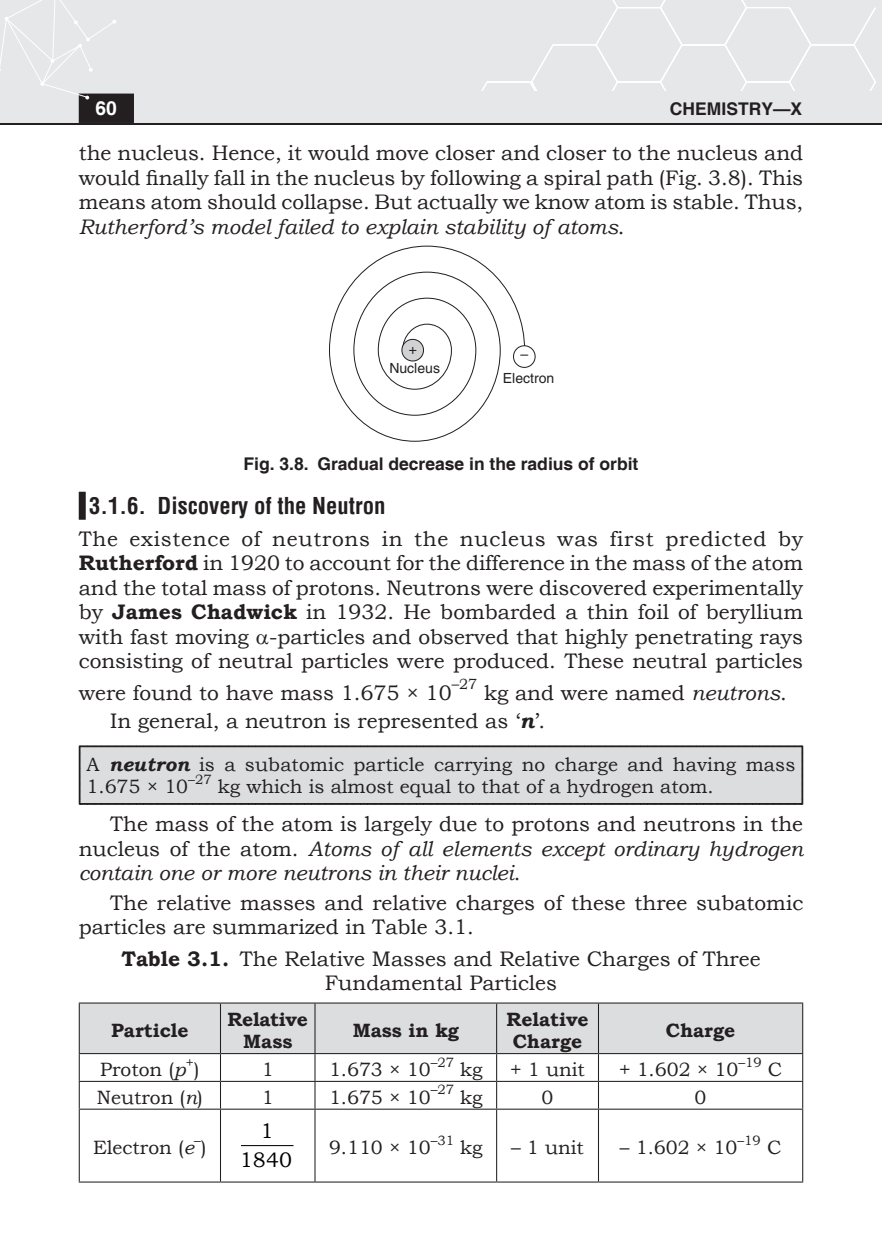
<style>
.page{position:relative;width:882px;height:1260px;background:#fff}
.page>*{position:absolute;margin:0;border:0;box-sizing:border-box;transform-origin:0 0}
.Heading_2{font:700 condensed 22.75px "Helvetica";color:#231f20}
.Body_text{font:21px/24.5px "Bookman Old Style";color:#231f20;text-align:justify}
.Body{font:21px/24.5px "Bookman Old Style";color:#231f20;text-align:justify}
.Body-2{font:italic 21px/24.5px "Bookman Old Style";color:#231f20;text-align:justify}
.t1{font:21px/29.6px "Bookman Old Style";color:#000;text-align:center}
.Body_text-2{font:19.25px/22.8px "Bookman Old Style";color:#231f20}
.Body_text-3{font:700 19.25px/22.8px "Bookman Old Style";color:#231f20;text-align:center}
.t2{font:700 19.25px "Helvetica";color:#fff}
.t3{font:700 17.5px "Helvetica";color:#231f20}
.Body_text-4{font:14.7px "Bookman Old Style";color:#231f20}
.t4{font:14px/24px "Helvetica";color:#231f20}
.Body_text-5{font:13.47px "Bookman Old Style";color:#231f20}
.s1{font-style:italic}
.s2{font-weight:700}
.s3{font-weight:700;font-style:italic}
.s4{font-style:normal}
</style>
<div class="page">
<div style="left:0;top:0;width:882px;height:124px;background:#e6e7e9"></div>
<hr style="left:0;top:124px;width:882px;height:1px;background:#231f20">
<svg style="left:482px;top:0;width:394px;height:90px"></svg>
<div style="left:80px;top:94px;width:53px;height:28px;background:#231f20"></div>
<div style="left:79px;top:94px;width:55px;height:29px;border:2px solid #231f20"></div>
<svg style="left:0;top:0;width:116px;height:100px"></svg>
<div style="left:79px;top:492px;width:7px;height:28px;background:#231f20"></div>
<svg style="left:329px;top:245px;width:196px;height:197px"></svg>
<div style="left:402px;top:339px;width:22px;height:22px;background:#d1d2d4;border-radius:50%"></div>
<div style="left:401px;top:339px;width:23px;height:23px;border:1px solid #231f20;border-radius:50%"></div>
<div style="left:514px;top:346px;width:21px;height:21px;background:#fff;border-radius:50%"></div>
<div style="left:513px;top:345px;width:23px;height:23px;border:1px solid #231f20;border-radius:50%"></div>
<svg style="left:79px;top:745px;width:724px;height:60px"></svg>
<svg style="left:79px;top:1003px;width:724px;height:106px"></svg>
<hr style="left:79px;top:1109px;width:141px;height:1px;background:#231f20">
<hr style="left:79px;top:1110px;width:1px;height:72px;background:#231f20">
<hr style="left:220px;top:1109px;width:95px;height:1px;background:#231f20">
<hr style="left:220px;top:1110px;width:1px;height:72px;background:#231f20">
<hr style="left:315px;top:1109px;width:182px;height:1px;background:#231f20">
<hr style="left:314px;top:1110px;width:2px;height:72px;background:#231f20">
<hr style="left:497px;top:1109px;width:101px;height:1px;background:#231f20">
<hr style="left:496px;top:1110px;width:1px;height:72px;background:#231f20">
<hr style="left:598px;top:1109px;width:205px;height:1px;background:#231f20">
<hr style="left:598px;top:1110px;width:1px;height:72px;background:#231f20">
<hr style="left:802px;top:1110px;width:1px;height:72px;background:#231f20">
<hr style="left:79px;top:1182px;width:141px;height:1px;background:#231f20">
<hr style="left:220px;top:1182px;width:95px;height:1px;background:#231f20">
<hr style="left:315px;top:1182px;width:182px;height:1px;background:#231f20">
<hr style="left:497px;top:1182px;width:101px;height:1px;background:#231f20">
<hr style="left:598px;top:1182px;width:205px;height:1px;background:#231f20">
<hr style="left:242px;top:1145px;width:51px;height:1px;background:#000">
<p class="t2" style="left:95px;top:96px;width:23px">60</p>
<p class="t3" style="left:670px;top:98px;width:134px">CHEMISTRY—X</p>
<p class="Body" style="left:79px;top:141px;width:726px">the nucleus. Hence, it would move closer and closer to the nucleus and would finally fall in the nucleus by following a spiral path (Fig. 3.8). This means atom should collapse. But actually we know atom is stable. Thus, <span class="s1">Rutherford’s model failed to explain stability of atoms</span>.</p>
<p class="t4" style="left:409px;top:337px;width:10px">+</p>
<p class="t4" style="left:389px;top:356px;width:52px">Nucleus</p>
<p class="t4" style="left:503px;top:342px;width:53px;text-indent:17px">–<br>Electron</p>
<p class="t3" style="left:244px;top:453px;width:396px">Fig. 3.8. Gradual decrease in the radius of orbit</p>
<p class="Heading_2" style="left:89px;top:491px;width:298px">3.1.6. Discovery of the Neutron</p>
<p class="Body_text" style="left:79px;top:527px;width:726px">The existence of neutrons in the nucleus was first predicted by <span class="s2">Rutherford</span> in 1920 to account for the difference in the mass of the atom and the total mass of protons. Neutrons were discovered experimentally by <span class="s2">James Chadwick</span> in 1932. He bombarded a thin foil of beryllium with fast moving -particles and observed that highly penetrating rays consisting of neutral particles were produced. These neutral particles</p>
<p class="Body_text" style="left:79px;top:681px;width:374px">were found to have mass 1.675 × 10</p>
<p class="Body_text-4" style="left:452px;top:675px;width:27px">–27</p>
<p class="Body_text" style="left:484px;top:681px;width:304px">kg and were named <span class="s1">neutrons</span>.</p>
<p class="Body" style="left:110px;top:709px;width:437px">In general, a neutron is represented as ‘<span class="s3">n</span>’.</p>
<p class="Body_text-2" style="left:87px;top:753px;width:710px">A <span class="s3">neutron</span> is a subatomic particle carrying no charge and having mass<br>1.675 × 10</p>
<p class="Body_text-5" style="left:188px;top:770px;width:25px">–27</p>
<p class="Body_text-2" style="left:218px;top:776px;width:497px">kg which is almost equal to that of a hydrogen atom.</p>
<p class="Body-2" style="left:79px;top:811px;width:726px;text-indent:32px"><span class="s4">The mass of the atom is largely due to protons and neutrons in the nucleus of the atom.</span> Atoms of all elements except ordinary hydrogen contain one or more neutrons in their nuclei<span class="s4">.</span></p>
<p class="Body" style="left:79px;top:890px;width:726px;text-indent:32px">The relative masses and relative charges of these three subatomic particles are summarized in Table 3.1.</p>
<p class="Body_text" style="left:121px;top:946px;width:641px;text-align:center"><span class="s2">Table 3.1.</span> The Relative Masses and Relative Charges of Three<br>Fundamental Particles</p>
<p class="Body_text-3" style="left:111px;top:1019px;width:79px">Particle</p>
<p class="Body_text-3" style="left:228px;top:1007px;width:82px">Relative<br>Mass</p>
<p class="Body_text-3" style="left:353px;top:1019px;width:108px">Mass in kg</p>
<p class="Body_text-3" style="left:506px;top:1007px;width:84px">Relative<br>Charge</p>
<p class="Body_text-3" style="left:666px;top:1019px;width:71px">Charge</p>
<p class="Body_text-2" style="left:100px;top:1058px;width:101px">Proton (<span class="s1">p</span> )</p>
<p class="Body_text-5" style="left:431px;top:1053px;width:25px">–27</p>
<p class="Body_text-5" style="left:738px;top:1053px;width:25px">–19</p>
<p class="Body_text-5" style="left:186px;top:1053px;width:10px">+</p>
<p class="Body_text-2" style="left:460px;top:1058px;width:24px">kg</p>
<p class="Body_text-2" style="left:510px;top:1058px;width:76px">+ 1 unit</p>
<p class="Body_text-2" style="left:619px;top:1058px;width:121px">+ 1.602 × 10</p>
<p class="Body_text-2" style="left:262px;top:1058px;width:13px">1</p>
<p class="Body_text-2" style="left:329px;top:1058px;width:103px">1.673 × 10</p>
<p class="Body_text-2" style="left:768px;top:1058px;width:16px">C</p>
<p class="Body_text-5" style="left:431px;top:1081px;width:25px">–27</p>
<p class="Body_text-2" style="left:460px;top:1086px;width:24px">kg</p>
<p class="Body_text-2" style="left:542px;top:1086px;width:13px">0</p>
<p class="Body_text-2" style="left:695px;top:1086px;width:13px">0</p>
<p class="Body_text-2" style="left:97px;top:1086px;width:108px">Neutron (<span class="s1">n</span>)</p>
<p class="Body_text-2" style="left:262px;top:1086px;width:13px">1</p>
<p class="Body_text-2" style="left:329px;top:1086px;width:103px">1.675 × 10</p>
<p class="Body_text-2" style="left:93px;top:1136px;width:115px">Electron (<span class="s1">e</span> )</p>
<p class="Body_text-5" style="left:194px;top:1131px;width:8px">–</p>
<p class="t1" style="left:240px;top:1116px;width:54px">1<br>1840</p>
<p class="Body_text-5" style="left:431px;top:1131px;width:25px">–31</p>
<p class="Body_text-2" style="left:329px;top:1136px;width:103px">9.110 × 10</p>
<p class="Body_text-5" style="left:737px;top:1131px;width:25px">–19</p>
<p class="Body_text-2" style="left:460px;top:1136px;width:24px">kg</p>
<p class="Body_text-2" style="left:511px;top:1136px;width:74px">– 1 unit</p>
<p class="Body_text-2" style="left:620px;top:1136px;width:119px">– 1.602 × 10</p>
<p class="Body_text-2" style="left:767px;top:1136px;width:16px">C</p>
</div>
